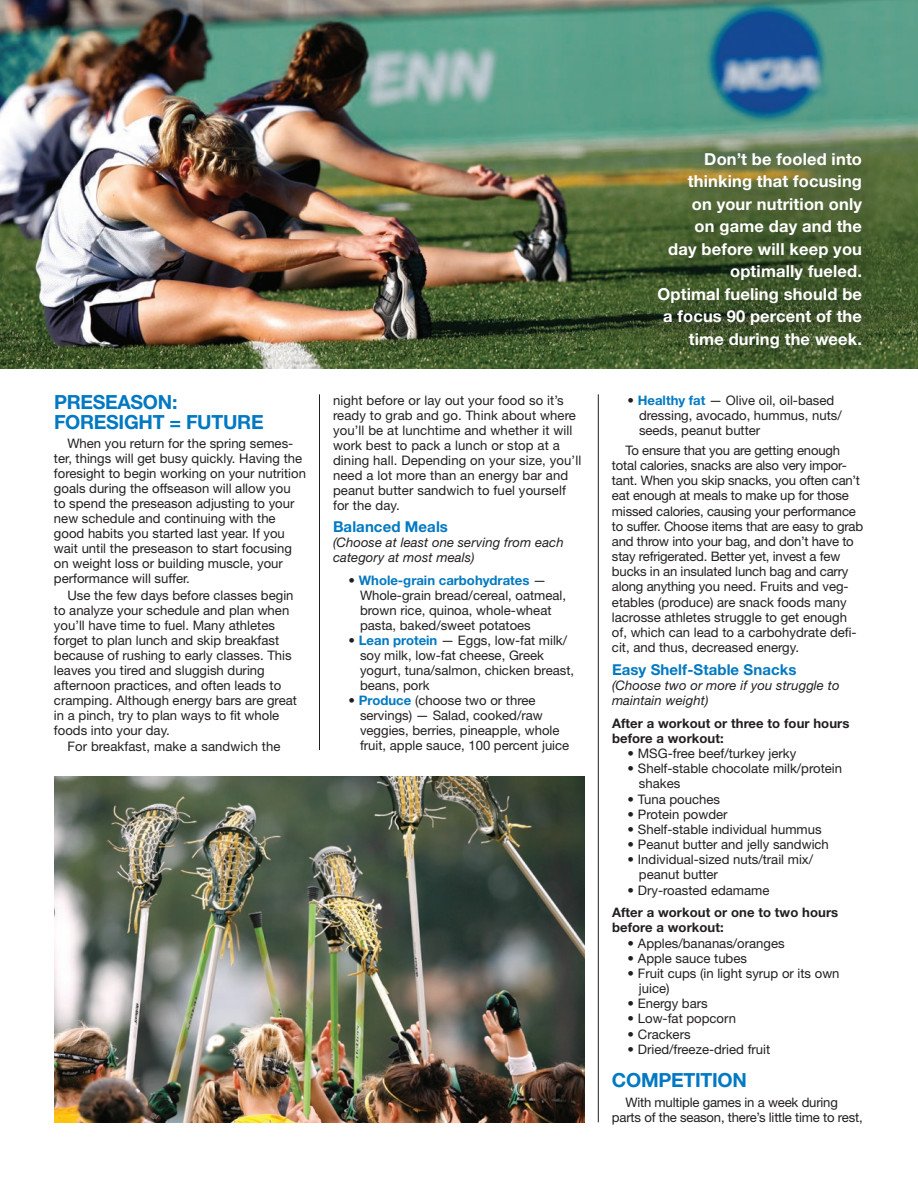
<style>
.page{position:relative;width:918px;height:1188px;background:#fff}
.page>*{position:absolute;margin:0;border:0;box-sizing:border-box;transform-origin:0 0}
.t1{font:700 19.5px/19.5px "Helvetica Neue LT Std";letter-spacing:-.015em;color:#0079c2}
.t2{font:700 16.5px/22.5px "Helvetica Neue LT Std";letter-spacing:.01em;color:#fff;text-align:right}
.t3{font:700 15px "Helvetica Neue LT Std";letter-spacing:.005em;color:#0079c2}
.t4{font:13.2px/15px "Helvetica Neue LT Std";color:#231f20}
.t5{font:italic 13.2px/15px "Helvetica Neue LT Std";letter-spacing:.005em;color:#231f20}
.t6{font:700 13.2px/15.1px "Helvetica Neue LT Std";letter-spacing:.005em;color:#231f20}
.s1{font-weight:700;color:#0079c2}
</style>
<div class="page">
<hr style="left:598px;top:394px;width:1px;height:728px;background:#231f20">
<img style="left:0;top:0;width:918px;height:368px">
<div style="left:651px;top:145px;width:232px;height:224px;background:#231f20;opacity:.55"></div>
<img style="left:54px;top:777px;width:531px;height:345px">
<hr style="left:319px;top:394px;width:1px;height:356px;background:#231f20">
<h1 class="t1" style="left:54px;top:392px;width:211px">PRESEASON:<br>FORESIGHT = FUTURE</h1>
<p class="t4" style="left:54px;top:436px;width:253px;text-indent:14px">When you return for the spring semes&shy;ter, things will get busy quickly. Having the foresight to begin working on your nutrition goals during the offseason will allow you<br>to spend the preseason adjusting to your new schedule and continuing with the good habits you started last year. If you wait until the preseason to start focusing on weight loss or building muscle, your performance will suffer.</p>
<p class="t4" style="left:54px;top:588px;width:244px;text-indent:14px">Use the few days before classes begin to analyze your schedule and plan when you’ll have time to fuel. Many athletes forget to plan lunch and skip breakfast because of rushing to early classes. This leaves you tired and sluggish during afternoon practices, and often leads to cramping. Although energy bars are great in a pinch, try to plan ways to fit whole foods into your day.</p>
<p class="t4" style="left:68px;top:739px;width:215px">For breakfast, make a sandwich the</p>
<p class="t4" style="left:333px;top:393px;width:250px">night before or lay out your food so it’s ready to grab and go. Think about where you’ll be at lunchtime and whether it will work best to pack a lunch or stop at a dining hall. Depending on your size, you’ll need a lot more than an energy bar and peanut butter sandwich to fuel yourself for the day.</p>
<p class="t3" style="left:333px;top:518px;width:117px">Balanced Meals</p>
<p class="t5" style="left:333px;top:535px;width:232px">(Choose at least one serving from each category at most meals)</p>
<p class="t4" style="left:360px;top:573px;width:208px;text-indent:-11px">• <span class="s1">Whole-grain carbohydrates</span> —<br>Whole-grain bread/cereal, oatmeal, brown rice, quinoa, whole-wheat pasta, baked/sweet potatoes</p>
<p class="t4" style="left:360px;top:633px;width:216px;text-indent:-11px">• <span class="s1">Lean protein</span> — Eggs, low-fat milk/ soy milk, low-fat cheese, Greek yogurt, tuna/salmon, chicken breast, beans, pork</p>
<p class="t4" style="left:360px;top:693px;width:211px;text-indent:-11px">• <span class="s1">Produce</span> (choose two or three servings) — Salad, cooked/raw veggies, berries, pineapple, whole fruit, apple sauce, 100 percent juice</p>
<p class="t2" style="left:658px;top:147px;width:206px">Don’t be fooled into thinking that focusing<br>on your nutrition only<br>on game day and the<br>day before will keep you optimally fueled.<br>Optimal fueling should be a focus 90 percent of the time during the week.</p>
<p class="t4" style="left:639px;top:392px;width:204px;text-indent:-11px">• <span class="s1">Healthy fat</span> — Olive oil, oil-based dressing, avocado, hummus, nuts/ seeds, peanut butter</p>
<p class="t4" style="left:612px;top:442px;width:253px;text-indent:14px">To ensure that you are getting enough total calories, snacks are also very impor&shy;tant. When you skip snacks, you often can’t eat enough at meals to make up for those missed calories, causing your performance to suffer. Choose items that are easy to grab and throw into your bag, and don’t have to stay refrigerated. Better yet, invest a few bucks in an insulated lunch bag and carry along anything you need. Fruits and veg&shy;etables (produce) are snack foods many lacrosse athletes struggle to get enough of, which can lead to a carbohydrate defi&shy;cit, and thus, decreased energy.</p>
<p class="t3" style="left:612px;top:660px;width:186px">Easy Shelf-Stable Snacks</p>
<p class="t5" style="left:612px;top:677px;width:229px">(Choose two or more if you struggle to maintain weight)</p>
<p class="t6" style="left:612px;top:715px;width:239px">After a workout or three to four hours before a workout:</p>
<p class="t4" style="left:628px;top:746px;width:170px">• MSG-free beef/turkey jerky</p>
<p class="t4" style="left:639px;top:761px;width:205px;text-indent:-11px">• Shelf-stable chocolate milk/protein shakes</p>
<p class="t4" style="left:628px;top:791px;width:94px">• Tuna pouches</p>
<p class="t4" style="left:628px;top:806px;width:101px">• Protein powder</p>
<p class="t4" style="left:628px;top:822px;width:196px">• Shelf-stable individual hummus</p>
<p class="t4" style="left:628px;top:837px;width:203px">• Peanut butter and jelly sandwich</p>
<p class="t4" style="left:639px;top:852px;width:176px;text-indent:-11px">• Individual-sized nuts/trail mix/ peanut butter</p>
<p class="t4" style="left:628px;top:882px;width:143px">• Dry-roasted edamame</p>
<p class="t6" style="left:612px;top:905px;width:228px">After a workout or one to two hours before a workout:</p>
<p class="t4" style="left:628px;top:935px;width:159px">• Apples/bananas/oranges</p>
<p class="t4" style="left:628px;top:950px;width:121px">• Apple sauce tubes</p>
<p class="t4" style="left:639px;top:966px;width:202px;text-indent:-11px">• Fruit cups (in light syrup or its own juice)</p>
<p class="t4" style="left:628px;top:996px;width:82px">• Energy bars</p>
<p class="t4" style="left:628px;top:1011px;width:110px">• Low-fat popcorn</p>
<p class="t4" style="left:628px;top:1026px;width:64px">• Crackers</p>
<p class="t4" style="left:628px;top:1041px;width:144px">• Dried/freeze-dried fruit</p>
<h1 class="t1" style="left:612px;top:1070px;width:136px">COMPETITION</h1>
<p class="t4" style="left:612px;top:1094px;width:252px;text-indent:14px">With multiple games in a week during parts of the season, there’s little time to rest,</p>
</div>
